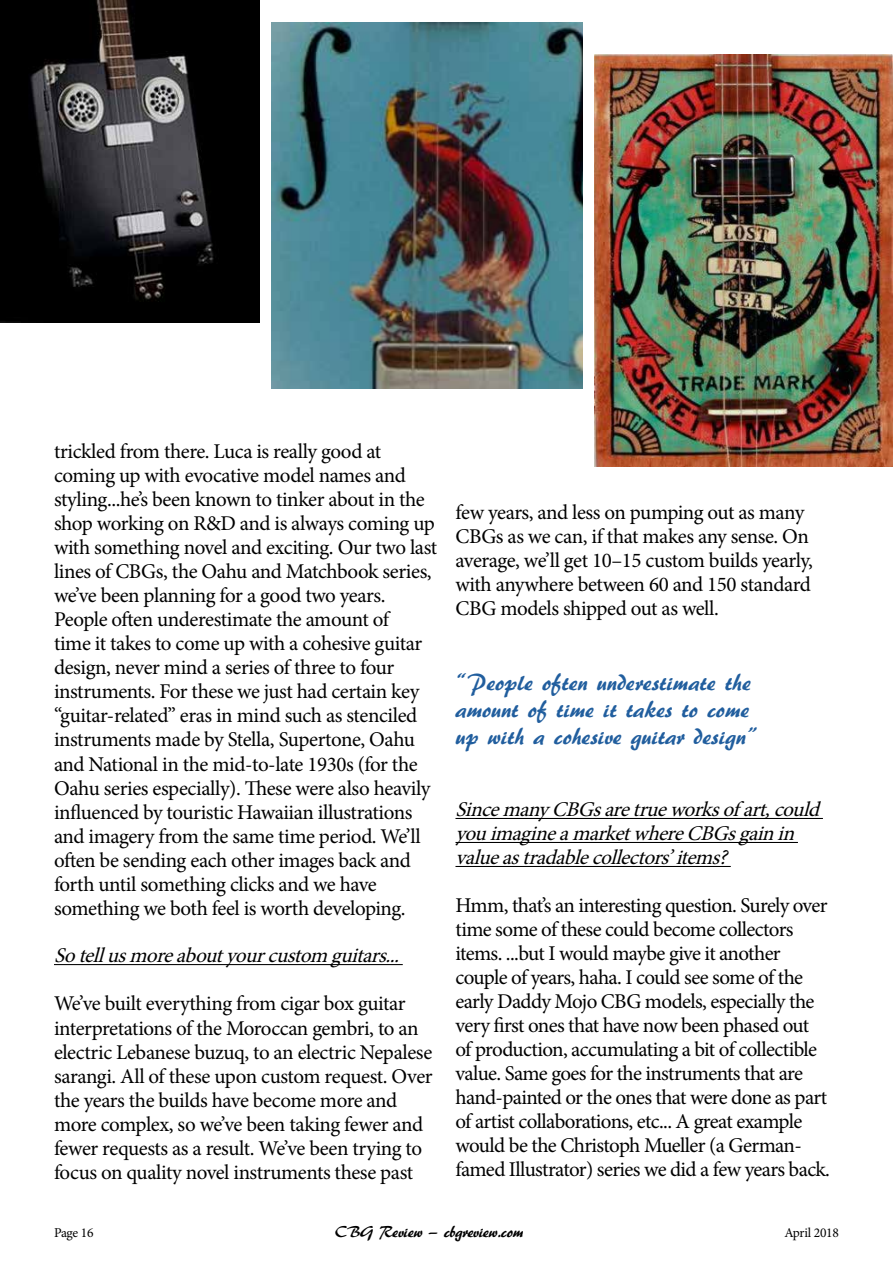
<style>
.page{position:relative;width:893px;height:1263px;background:#fff}
.page>*{position:absolute;margin:0;border:0;box-sizing:border-box;transform-origin:0 0}
.t1{font:24px/27px "ARBERKLEY";color:#215e9e}
.t2{font:21px/24px "Minion Pro";letter-spacing:-.025em;color:#000}
.t3{font:italic 21px/24px "Minion Pro";color:#000}
.t4{font:16.5px "ARBERKLEY";letter-spacing:-.02em;color:#000}
.t5{font:13.5px "Minion Pro";letter-spacing:-.02em;color:#000}
</style>
<div class="page">
<hr style="left:54px;top:964px;width:349px;height:1px;background:#000">
<img style="left:594px;top:55px;width:299px;height:411px">
<img style="left:272px;top:22px;width:310px;height:367px">
<img style="left:0;top:0;width:259px;height:323px">
<hr style="left:455px;top:818px;width:368px;height:1px;background:#000">
<hr style="left:455px;top:842px;width:343px;height:1px;background:#000">
<hr style="left:455px;top:866px;width:276px;height:1px;background:#000">
<p class="t2" style="left:54px;top:440px;width:385px">trickled from there. Luca is really good at coming up with evocative model names and styling...he’s been known to tinker about in the shop working on R&amp;D and is always coming up with something novel and exciting. Our two last lines of CBGs, the Oahu and Matchbook series, we’ve been planning for a good two years.<br>People often underestimate the amount of<br>time it takes to come up with a cohesive guitar design, never mind a series of three to four instruments. For these we just had certain key “guitar-related” eras in mind such as stenciled instruments made by Stella, Supertone, Oahu and National in the mid-to-late 1930s (for the Oahu series especially). These were also heavily influenced by touristic Hawaiian illustrations and imagery from the same time period. We’ll often be sending each other images back and forth until something clicks and we have something we both feel is worth developing.</p>
<p class="t3" style="left:54px;top:944px;width:354px">Sotellusmoreaboutyourcustom guitars...</p>
<p class="t2" style="left:54px;top:992px;width:380px">We’ve built everything from cigar box guitar interpretations of the Moroccan gembri, to an electric Lebanese buzuq, to an electric Nepalese sarangi. All of these upon custom request. Over the years the builds have become more and more complex, so we’ve been taking fewer and fewer requests as a result. We’ve been trying to focus on quality novel instruments these past</p>
<p class="t2" style="left:455px;top:501px;width:359px">few years, and less on pumping out as many CBGs as we can, if that makes any sense. On average, we’ll get 10–15 custom builds yearly, with anywhere between 60 and 150 standard CBG models shipped out as well.</p>
<p class="t1" style="left:455px;top:669px;width:304px">“People often underestimate the amount of time it takes to come up with a cohesive guitar design”</p>
<p class="t3" style="left:455px;top:798px;width:373px">SincemanyCBGsaretrueworksof art,could youimagineamarketwhereCBGsgainin valueastradablecollectors’items?</p>
<p class="t2" style="left:455px;top:894px;width:376px">Hmm, that’s an interesting question. Surely over time some of these could become collectors items. ...but I would maybe give it another couple of years, haha. I could see some of the early Daddy Mojo CBG models, especially the very first ones that have now been phased out of production, accumulating a bit of collectible value. Same goes for the instruments that are hand-painted or the ones that were done as part of artist collaborations, etc... A great example would be the Christoph Mueller (a German&shy;famed Illustrator) series we did a few years back.</p>
<p class="t5" style="left:54px;top:1223px;width:41px">Page 16</p>
<p class="t4" style="left:335px;top:1221px;width:189px">CBG Review — cbgreview.com</p>
<p class="t5" style="left:784px;top:1223px;width:56px">April 2018</p>
</div>
